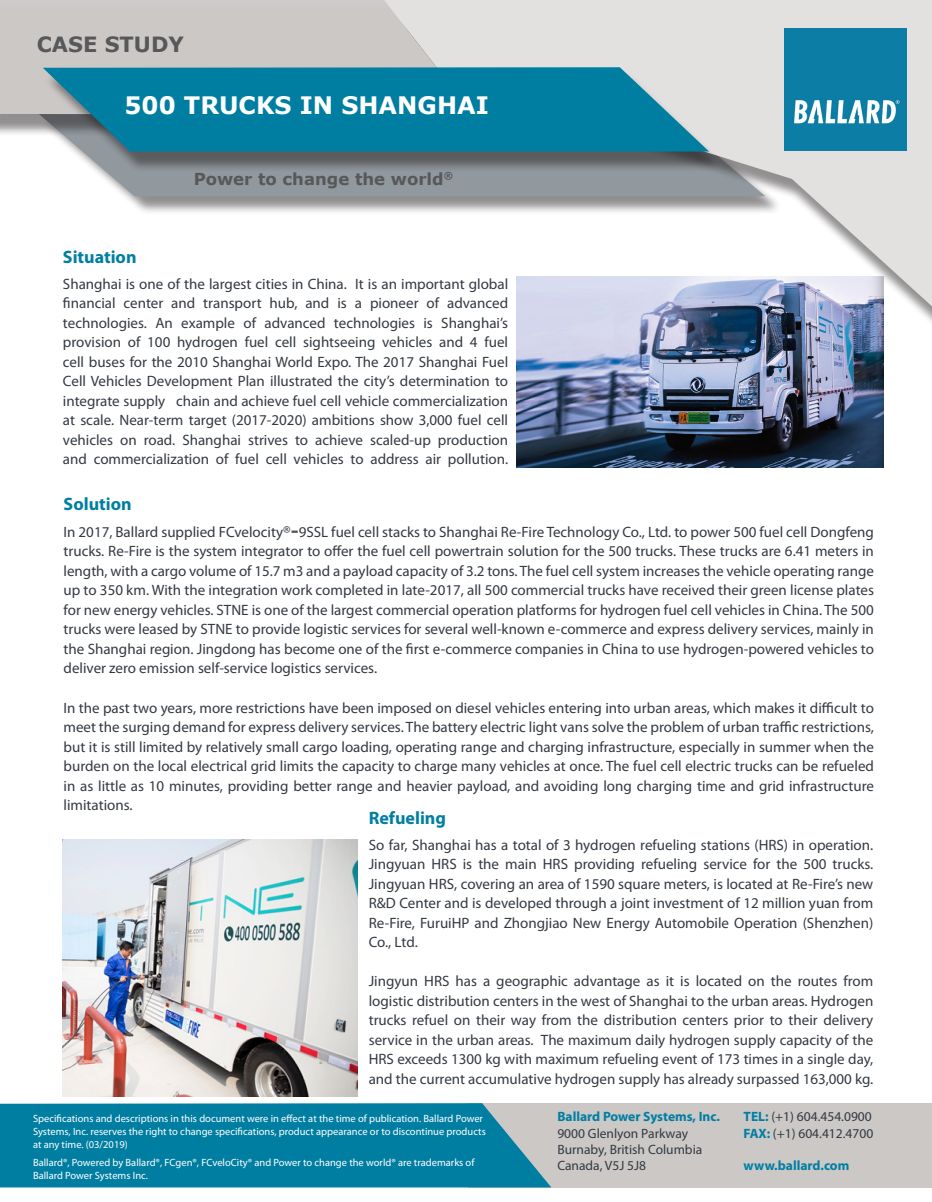
<style>
.page{position:relative;width:932px;height:1202px;background:#fff}
.page>*{position:absolute;margin:0;border:0;box-sizing:border-box;transform-origin:0 0}
.t1{font:700 24px "Verdana";color:#fff}
.t2{font:700 21px "Verdana";color:#57585a}
.t3{font:700 18px "Myriad Pro";color:#007ea2}
.t4{font:700 16.5px "Verdana";color:#57585a}
.t5{font:15px/19.5px "Myriad Pro";color:#333a42;text-align:justify}
.t6{font:13.5px "Myriad Pro";color:#333a42}
.t7{font:700 13.5px "Myriad Pro";color:#007ea2}
.t8{font:10.5px/12.6px "Myriad Pro";color:#fff}
.s1{font-family:"Verdana";font-weight:700;font-size:16.5px;color:#57585a}
.s2{font-weight:700;color:#007ea2}
</style>
<div class="page">
<div style="left:41px;top:114px;width:741px;height:101px;background:#231f20;opacity:.5"></div>
<svg style="left:41px;top:138px;width:293px;height:58px;fill:#91999e"></svg>
<div style="left:334px;top:0;width:598px;height:332px;background:#231f20;opacity:.5"></div>
<svg style="left:345px;top:0;width:587px;height:306px;fill:#e3e1df"></svg>
<div style="left:468px;top:1103px;width:464px;height:84px;background:#cbc8c6"></div>
<svg style="left:0;top:1103px;width:551px;height:84px;background:#0e83a4"></svg>
<svg style="left:0;top:0;width:461px;height:115px;background:#cdcac8"></svg>
<div style="left:44px;top:72px;width:679px;height:100px;background:#231f20;opacity:.5"></div>
<svg style="left:43px;top:67px;width:666px;height:84px;background:#1a87a6"></svg>
<img style="left:784px;top:29px;width:122px;height:122px">
<img style="left:63px;top:839px;width:294px;height:257px">
<img style="left:517px;top:276px;width:366px;height:191px">
<p class="t2" style="left:37px;top:30px;width:149px">CASE STUDY</p>
<p class="t1" style="left:124px;top:88px;width:366px">500 TRUCKS IN SHANGHAI</p>
<p class="t4" style="left:194px;top:167px;width:261px">Power to change the world<sup>®</sup></p>
<p class="t3" style="left:63px;top:245px;width:75px">Situation</p>
<p class="t5" style="left:63px;top:274px;width:447px">Shanghai is one of the largest cities in China. It is an important global financial center and transport hub, and is a pioneer of advanced technologies. An example of advanced technologies is Shanghai’s provision of 100 hydrogen fuel cell sightseeing vehicles and 4 fuel cell buses for the 2010 Shanghai World Expo. The 2017 Shanghai Fuel Cell Vehicles Development Plan illustrated the city’s determination to integrate supply chain and achieve fuel cell vehicle commercialization at scale. Near-term target (2017-2020) ambitions show 3,000 fuel cell vehicles on road. Shanghai strives to achieve scaled-up production and commercialization of fuel cell vehicles to address air pollution.</p>
<p class="t3" style="left:64px;top:492px;width:70px">Solution</p>
<p class="t5" style="left:64px;top:522px;width:812px">In 2017, Ballard supplied FCvelocity<sup>®</sup><span class="s1">-</span>9SSL fuel cell stacks to Shanghai Re-Fire Technology Co., Ltd. to power 500 fuel cell Dongfeng trucks. Re-Fire is the system integrator to offer the fuel cell powertrain solution for the 500 trucks. These trucks are 6.41 meters in length, with a cargo volume of 15.7 m3 and a payload capacity of 3.2 tons. The fuel cell system increases the vehicle operating range up to 350 km. With the integration work completed in late-2017, all 500 commercial trucks have received their green license plates for new energy vehicles. STNE is one of the largest commercial operation platforms for hydrogen fuel cell vehicles in China. The 500 trucks were leased by STNE to provide logistic services for several well-known e-commerce and express delivery services, mainly in the Shanghai region. Jingdong has become one of the first e-commerce companies in China to use hydrogen-powered vehicles to deliver zero emission self-service logistics services.</p>
<p class="t5" style="left:64px;top:697px;width:812px">In the past two years, more restrictions have been imposed on diesel vehicles entering into urban areas, which makes it difficult to meet the surging demand for express delivery services. The battery electric light vans solve the problem of urban traffic restrictions, but it is still limited by relatively small cargo loading, operating range and charging infrastructure, especially in summer when the burden on the local electrical grid limits the capacity to charge many vehicles at once. The fuel cell electric trucks can be refueled in as little as 10 minutes, providing better range and heavier payload, and avoiding long charging time and grid infrastructure limitations.</p>
<p class="t3" style="left:369px;top:805px;width:79px">Refueling</p>
<p class="t5" style="left:369px;top:835px;width:506px">So far, Shanghai has a total of 3 hydrogen refueling stations (HRS) in operation.<br>Jingyuan HRS is the main HRS providing refueling service for the 500 trucks.<br>Jingyuan HRS, covering an area of 1590 square meters, is located at Re-Fire’s new R&amp;D Center and is developed through a joint investment of 12 million yuan from Re-Fire, FuruiHP and Zhongjiao New Energy Automobile Operation (Shenzhen)<br>Co., Ltd.</p>
<p class="t5" style="left:369px;top:971px;width:506px">Jingyun HRS has a geographic advantage as it is located on the routes from logistic distribution centers in the west of Shanghai to the urban areas. Hydrogen trucks refuel on their way from the distribution centers prior to their delivery service in the urban areas. The maximum daily hydrogen supply capacity of the HRS exceeds 1300 kg with maximum refueling event of 173 times in a single day, and the current accumulative hydrogen supply has already surpassed 163,000 kg.</p>
<p class="t8" style="left:33px;top:1112px;width:454px">Specifications and descriptions in this document were in effect at the time of publication. Ballard Power<br>Systems, Inc. reserves the right to change specifications, product appearance or to discontinue products at any time. (03/2019)</p>
<p class="t7" style="left:557px;top:1108px;width:164px">Ballard Power Systems, Inc.</p>
<p class="t6" style="left:557px;top:1124px;width:132px">9000 Glenlyon Parkway</p>
<p class="t6" style="left:557px;top:1140px;width:146px">Burnaby, British Columbia</p>
<p class="t6" style="left:557px;top:1157px;width:90px">Canada, V5J 5J8</p>
<p class="t8" style="left:33px;top:1156px;width:443px">Ballard®, Powered by Ballard®, FCgen®, FCveloCity® and Power to change the world® are trademarks of</p>
<p class="t8" style="left:33px;top:1168px;width:116px">Ballard Power Systems Inc.</p>
<p class="t6" style="left:743px;top:1108px;width:130px"><span class="s2">TEL:</span> (+1) 604.454.0900</p>
<p class="t6" style="left:743px;top:1124px;width:131px"><span class="s2">FAX:</span> (+1) 604.412.4700</p>
<p class="t7" style="left:743px;top:1156px;width:107px">www.ballard.com</p>
</div>
